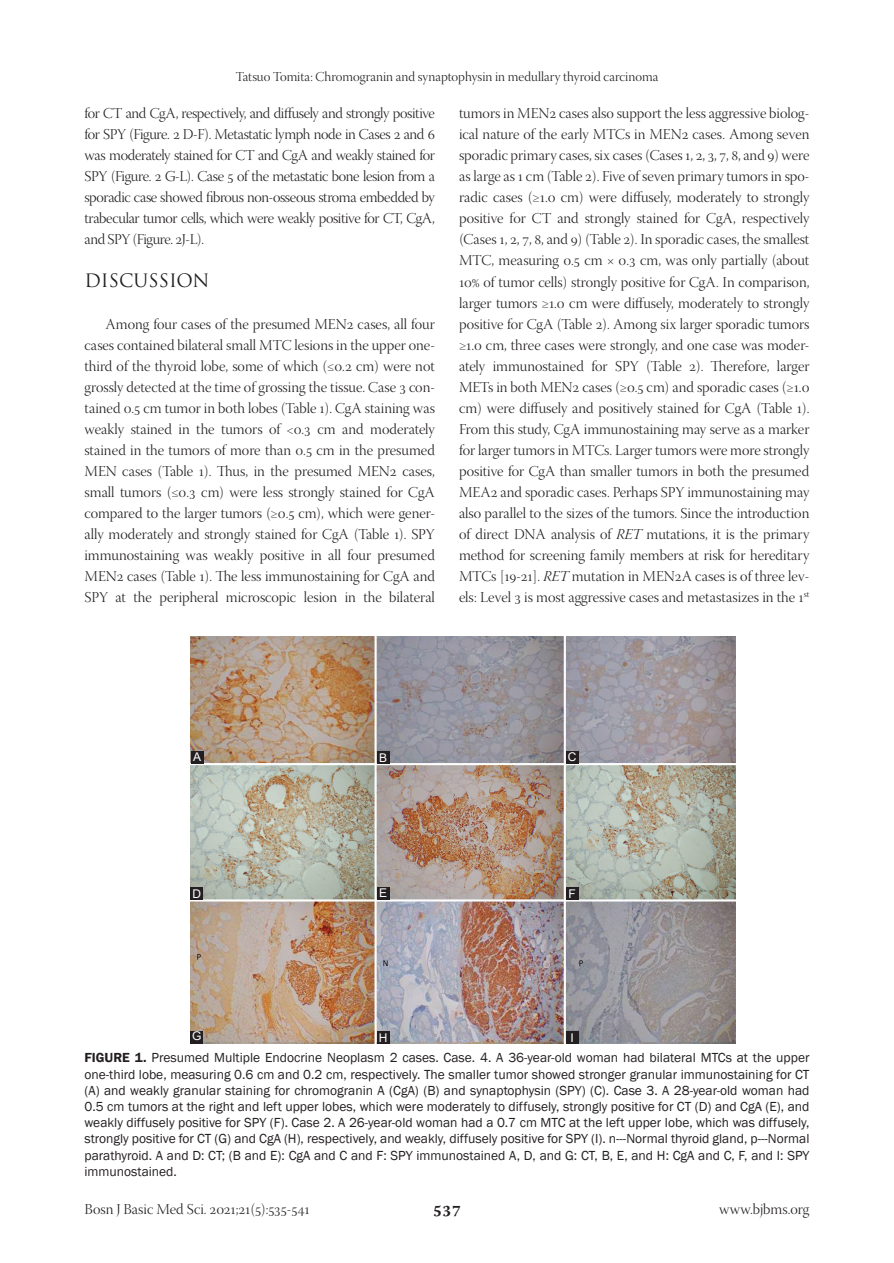
<style>
.page{position:relative;width:894px;height:1263px;background:#fff}
.page>*{position:absolute;margin:0;border:0;box-sizing:border-box;transform-origin:0 0}
.t1{font:18px "Trajan Pro";color:#231f20}
.RF{font:600 18px "Warnock Pro";color:#231f20}
.TX{font:15px/21px "Warnock Pro Light Disp";color:#231f20;text-align:justify}
.RF-2{font:15px "Warnock Pro Light Disp";color:#231f20}
.FGC{font:13.5px/16.2px "Franklin Gothic";color:#231f20;text-align:justify}
.t2{font:13.5px "Warnock Pro Light Disp";color:#231f20}
.LABEL{font:12px "Arial";color:#fff}
.s1{font-family:"Warnock Pro Light It Disp"}
.s2{font-weight:600}
</style>
<div class="page">
<img style="left:190px;top:637px;width:545px;height:407px">
<div style="left:190px;top:887px;width:13px;height:12px;background:#231f20"></div>
<div style="left:376px;top:1031px;width:13px;height:12px;background:#231f20"></div>
<div style="left:565px;top:751px;width:13px;height:12px;background:#231f20"></div>
<div style="left:190px;top:1031px;width:13px;height:13px;background:#231f20"></div>
<div style="left:377px;top:751px;width:12px;height:12px;background:#231f20"></div>
<div style="left:565px;top:887px;width:13px;height:12px;background:#231f20"></div>
<div style="left:190px;top:751px;width:13px;height:12px;background:#231f20"></div>
<div style="left:377px;top:887px;width:12px;height:12px;background:#231f20"></div>
<div style="left:565px;top:1031px;width:13px;height:13px;background:#231f20"></div>
<p class="t2" style="left:235px;top:70px;width:424px">Tatsuo Tomita: Chromogranin and synaptophysin in medullary thyroid carcinoma</p>
<p class="TX" style="left:84px;top:104px;width:352px">for CT and CgA, respectively, and diffusely and strongly positive for SPY (Figure. 2 D-F). Metastatic lymph node in Cases 2 and 6 was moderately stained for CT and CgA and weakly stained for SPY (Figure. 2 G-L). Case 5 of the metastatic bone lesion from a sporadic case showed fibrous non-osseous stroma embedded by trabecular tumor cells, which were weakly positive for CT, CgA, and SPY (Figure. 2J-L).</p>
<h1 class="t1" style="left:84px;top:268px;width:126px">DISCUSSION</h1>
<p class="TX" style="left:84px;top:314px;width:352px;text-indent:21px">Among four cases of the presumed MEN2 cases, all four cases contained bilateral small MTC lesions in the upper one&shy;third of the thyroid lobe, some of which (≤0.2 cm) were not grossly detected at the time of grossing the tissue. Case 3 con&shy;tained 0.5 cm tumor in both lobes (Table 1). CgA staining was weakly stained in the tumors of &lt;0.3 cm and moderately stained in the tumors of more than 0.5 cm in the presumed MEN cases (Table 1). Thus, in the presumed MEN2 cases, small tumors (≤0.3 cm) were less strongly stained for CgA compared to the larger tumors (≥0.5 cm), which were gener&shy;ally moderately and strongly stained for CgA (Table 1). SPY immunostaining was weakly positive in all four presumed MEN2 cases (Table 1). The less immunostaining for CgA and SPY at the peripheral microscopic lesion in the bilateral</p>
<p class="TX" style="left:459px;top:104px;width:352px">tumors in MEN2 cases also support the less aggressive biolog&shy;ical nature of the early MTCs in MEN2 cases. Among seven sporadic primary cases, six cases (Cases 1, 2, 3, 7, 8, and 9) were as large as 1 cm (Table 2). Five of seven primary tumors in spo&shy;radic cases (≥1.0 cm) were diffusely, moderately to strongly positive for CT and strongly stained for CgA, respectively (Cases 1, 2, 7, 8, and 9) (Table 2). In sporadic cases, the smallest MTC, measuring 0.5 cm × 0.3 cm, was only partially (about 10% of tumor cells) strongly positive for CgA. In comparison, larger tumors ≥1.0 cm were diffusely, moderately to strongly positive for CgA (Table 2). Among six larger sporadic tumors ≥1.0 cm, three cases were strongly, and one case was moder&shy;ately immunostained for SPY (Table 2). Therefore, larger METs in both MEN2 cases (≥0.5 cm) and sporadic cases (≥1.0 cm) were diffusely and positively stained for CgA (Table 1).<br>From this study, CgA immunostaining may serve as a marker for larger tumors in MTCs. Larger tumors were more strongly positive for CgA than smaller tumors in both the presumed MEA2 and sporadic cases. Perhaps SPY immunostaining may also parallel to the sizes of the tumors. Since the introduction of direct DNA analysis of <span class="s1">RET</span> mutations, it is the primary method for screening family members at risk for hereditary MTCs [19-21]. <span class="s1">RET</span> mutation in MEN2A cases is of three lev&shy;els: Level 3 is most aggressive cases and metastasizes in the 1<sup>st</sup></p>
<p class="LABEL" style="left:193px;top:748px;width:10px">A</p>
<p class="LABEL" style="left:379px;top:749px;width:10px">B</p>
<p class="LABEL" style="left:567px;top:748px;width:10px">C</p>
<p class="LABEL" style="left:192px;top:885px;width:10px">D</p>
<p class="LABEL" style="left:379px;top:884px;width:10px">E</p>
<p class="LABEL" style="left:568px;top:885px;width:9px">F</p>
<p class="LABEL" style="left:192px;top:1027px;width:11px">G</p>
<p class="LABEL" style="left:379px;top:1029px;width:10px">H</p>
<p class="LABEL" style="left:570px;top:1029px;width:5px">I</p>
<p class="FGC" style="left:84px;top:1050px;width:726px"><span class="s2">FIGURE 1.</span> Presumed Multiple Endocrine Neoplasm 2 cases. Case. 4. A 36-year-old woman had bilateral MTCs at the upper one-third lobe, measuring 0.6 cm and 0.2 cm, respectively. The smaller tumor showed stronger granular immunostaining for CT (A) and weakly granular staining for chromogranin A (CgA) (B) and synaptophysin (SPY) (C). Case 3. A 28-year-old woman had 0.5 cm tumors at the right and left upper lobes, which were moderately to diffusely, strongly positive for CT (D) and CgA (E), and weakly diffusely positive for SPY (F). Case 2. A 26-year-old woman had a 0.7 cm MTC at the left upper lobe, which was diffusely, strongly positive for CT (G) and CgA (H), respectively, and weakly, diffusely positive for SPY (I). n---Normal thyroid gland, p---Normal parathyroid. A and D: CT; (B and E): CgA and C and F: SPY immunostained A, D, and G: CT, B, E, and H: CgA and C, F, and I: SPY immunostained.</p>
<p class="RF-2" style="left:84px;top:1201px;width:227px">Bosn J Basic Med Sci. 2021;21(5):535-541</p>
<p class="RF" style="left:432px;top:1197px;width:30px">537</p>
<p class="RF-2" style="left:719px;top:1201px;width:92px">www.bjbms.org</p>
</div>
